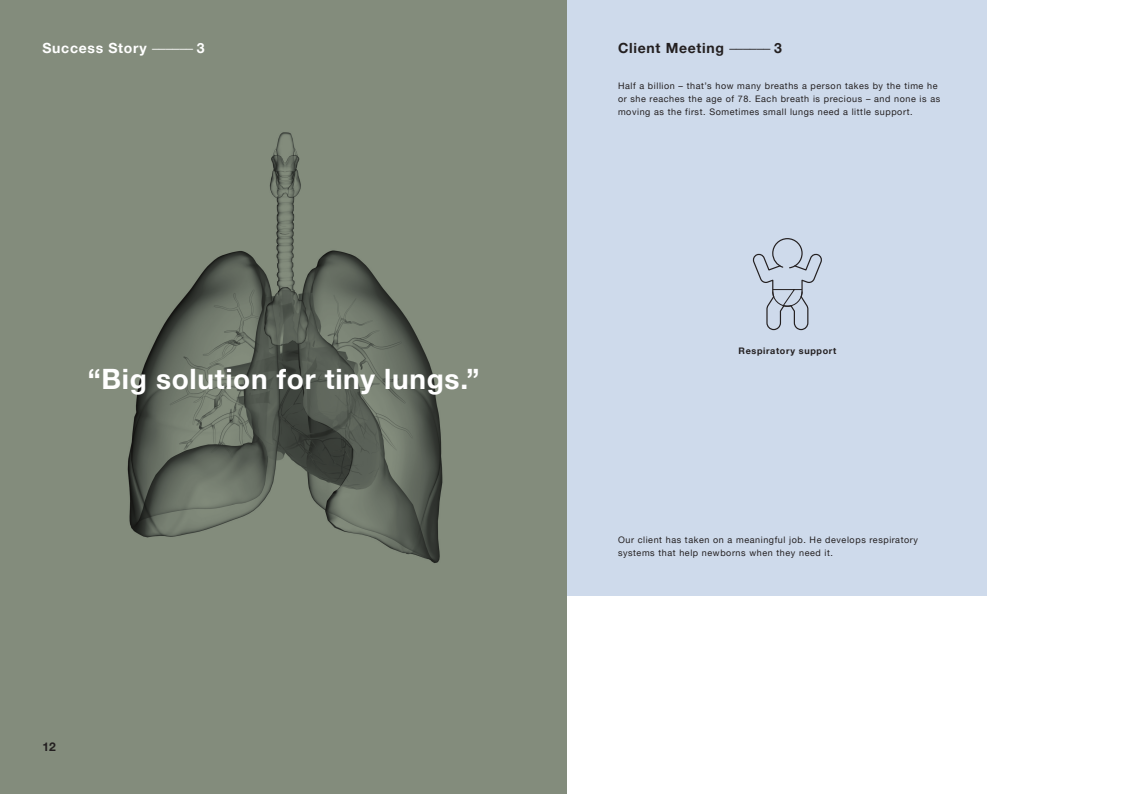
<style>
.page{position:relative;width:1134px;height:794px;background:#fff}
.page>*{position:absolute;margin:0;border:0;box-sizing:border-box;transform-origin:0 0}
.t1{font:700 28px "Helvetica Neue LTW1 G";letter-spacing:.025em;color:#fff}
.t2{font:700 14px "Helvetica Neue LTW1 G";letter-spacing:.05em;color:#231f20}
.t3{font:700 14px "Helvetica Neue LTW1 G";letter-spacing:.05em;color:#fff}
.t4{font:700 12px "Helvetica Neue LTW1 G";color:#231f20}
.t5{font:9px/13px "Helvetica Neue LTW1 G";letter-spacing:.065em;color:#231f20}
.t6{font:700 9px "Helvetica Neue LTW1 G";letter-spacing:.075em;color:#231f20}
.s1{font-weight:300}
</style>
<div class="page">
<div style="left:0;top:0;width:567px;height:794px;background:#838c7c"></div>
<img style="left:127px;top:132px;width:316px;height:431px">
<div style="left:567px;top:0;width:419px;height:595px;background:#cedaeb"></div>
<svg style="left:752px;top:238px;width:70px;height:93px"></svg>
<h2 class="t3" style="left:43px;top:39px;width:164px">Success Story <span class="s1">––––––</span> 3</h2>
<h1 class="t1" style="left:88px;top:361px;width:393px">“Big solution for tiny lungs.”</h1>
<h3 class="t4" style="left:43px;top:740px;width:15px">12</h3>
<h2 class="t2" style="left:618px;top:39px;width:166px">Client Meeting <span class="s1">––––––</span> 3</h2>
<p class="t5" style="left:618px;top:79px;width:324px">Half a billion – that’s how many breaths a person takes by the time he or she reaches the age of 78. Each breath is precious – and none is as moving as the first. Sometimes small lungs need a little support.</p>
<p class="t6" style="left:738px;top:345px;width:99px">Respiratory support</p>
<p class="t5" style="left:618px;top:533px;width:301px">Our client has taken on a meaningful job. He develops respiratory systems that help newborns when they need it.</p>
</div>
